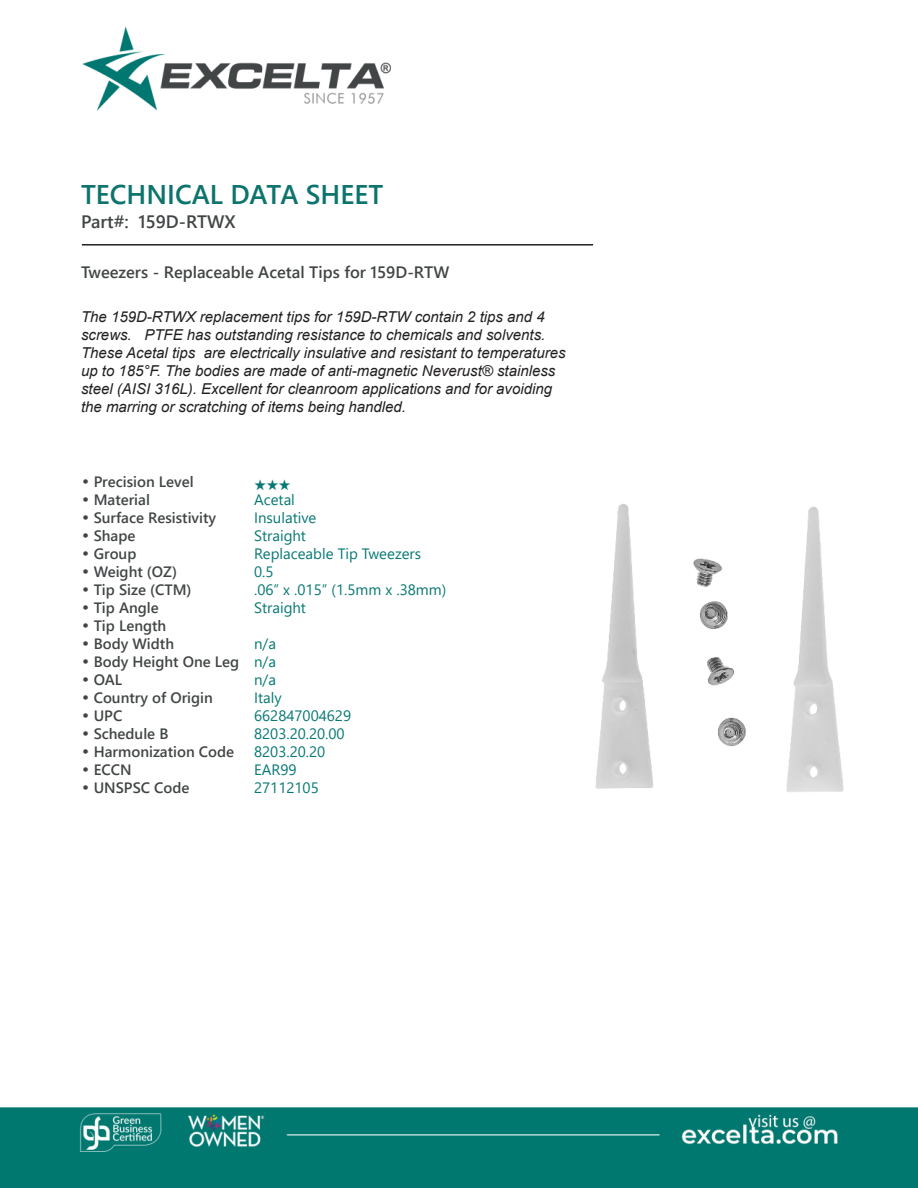
<style>
.page{position:relative;width:918px;height:1188px;background:#fff}
.page>*{position:absolute;margin:0;border:0;box-sizing:border-box;transform-origin:0 0}
.t1{font:700 27px "Yu Gothic UI";color:#0d746d}
.t2{font:700 18px "Yu Gothic UI";color:#424546}
.t3{font:700 16.5px "Yu Gothic UI";color:#424546}
.t4{font:italic 15px/18px "Arial";color:#221f1f}
.t5{font:700 15px "Yu Gothic UI";color:#424546}
.t6{font:15px "Yu Gothic UI";color:#087875}
.t7{font:15px "Zapf Ding Bats";color:#087875}
.s1{font-family:"Century Gothic";font-weight:400}
.s2{font-weight:400;color:#087875}
</style>
<div class="page">
<img style="left:0;top:26px;width:918px;height:1162px">
<img style="left:576px;top:447px;width:288px;height:382px">
<hr style="left:82px;top:244px;width:511px;height:2px;background:#221f1f">
<h1 class="t1" style="left:81px;top:183px;width:304px">TECHNICAL DATA SHEET</h1>
<p class="t2" style="left:81px;top:215px;width:156px">Part#: 159D-RTWX</p>
<p class="t3" style="left:81px;top:265px;width:370px">Tweezers - Replaceable Acetal Tips for 159D-RTW</p>
<p class="t4" style="left:81px;top:308px;width:486px">The 159D-RTWX replacement tips for 159D-RTW contain 2 tips and 4 screws. PTFE has outstanding resistance to chemicals and solvents.<br>These Acetal tips are electrically insulative and resistant to temperatures up to 185°F. The bodies are made of anti-magnetic Neverust® stainless steel (AISI 316L). Excellent for cleanroom applications and for avoiding the marring or scratching of items being handled.</p>
<p class="t5" style="left:81px;top:475px;width:114px"><span class="s1">•</span> Precision Level</p>
<p class="t7" style="left:254px;top:476px;width:38px">★★★</p>
<p class="t5" style="left:81px;top:493px;width:70px"><span class="s1">•</span> Material</p>
<p class="t6" style="left:254px;top:494px;width:42px">Acetal</p>
<p class="t5" style="left:81px;top:511px;width:137px"><span class="s1">•</span> Surface Resistivity</p>
<p class="t6" style="left:254px;top:512px;width:64px">Insulative</p>
<p class="t5" style="left:81px;top:529px;width:56px"><span class="s1">•</span> Shape</p>
<p class="t6" style="left:254px;top:530px;width:53px">Straight</p>
<p class="t5" style="left:81px;top:547px;width:57px"><span class="s1">•</span> Group</p>
<p class="t6" style="left:254px;top:548px;width:169px">Replaceable Tip Tweezers</p>
<p class="t5" style="left:81px;top:565px;width:98px"><span class="s1">•</span> Weight (OZ)</p>
<p class="t6" style="left:254px;top:566px;width:21px">0.5</p>
<p class="t5" style="left:81px;top:583px;width:112px"><span class="s1">•</span> Tip Size (CTM)</p>
<p class="t6" style="left:254px;top:584px;width:194px">.06” x .015” (1.5mm x .38mm)</p>
<p class="t5" style="left:81px;top:601px;width:79px"><span class="s1">•</span> Tip Angle</p>
<p class="t6" style="left:254px;top:602px;width:53px">Straight</p>
<p class="t5" style="left:81px;top:619px;width:87px"><span class="s1">•</span> Tip Length</p>
<p class="t5" style="left:81px;top:637px;width:95px"><span class="s1">•</span> Body Width</p>
<p class="t6" style="left:254px;top:638px;width:23px">n/a</p>
<p class="t5" style="left:81px;top:655px;width:197px"><span class="s1">•</span> Body Height One Leg <span class="s2">n/a</span></p>
<p class="t5" style="left:81px;top:673px;width:43px"><span class="s1">•</span> OAL</p>
<p class="t6" style="left:254px;top:674px;width:23px">n/a</p>
<p class="t5" style="left:81px;top:691px;width:133px"><span class="s1">•</span> Country of Origin</p>
<p class="t6" style="left:254px;top:692px;width:29px">Italy</p>
<p class="t5" style="left:81px;top:709px;width:43px"><span class="s1">•</span> UPC</p>
<p class="t6" style="left:254px;top:710px;width:99px">662847004629</p>
<p class="t5" style="left:81px;top:727px;width:89px"><span class="s1">•</span> Schedule B</p>
<p class="t6" style="left:254px;top:728px;width:92px">8203.20.20.00</p>
<p class="t5" style="left:81px;top:745px;width:155px"><span class="s1">•</span> Harmonization Code</p>
<p class="t6" style="left:254px;top:746px;width:73px">8203.20.20</p>
<p class="t5" style="left:81px;top:763px;width:52px"><span class="s1">•</span> ECCN</p>
<p class="t6" style="left:254px;top:764px;width:44px">EAR99</p>
<p class="t5" style="left:81px;top:781px;width:110px"><span class="s1">•</span> UNSPSC Code</p>
<p class="t6" style="left:254px;top:782px;width:66px">27112105</p>
</div>
